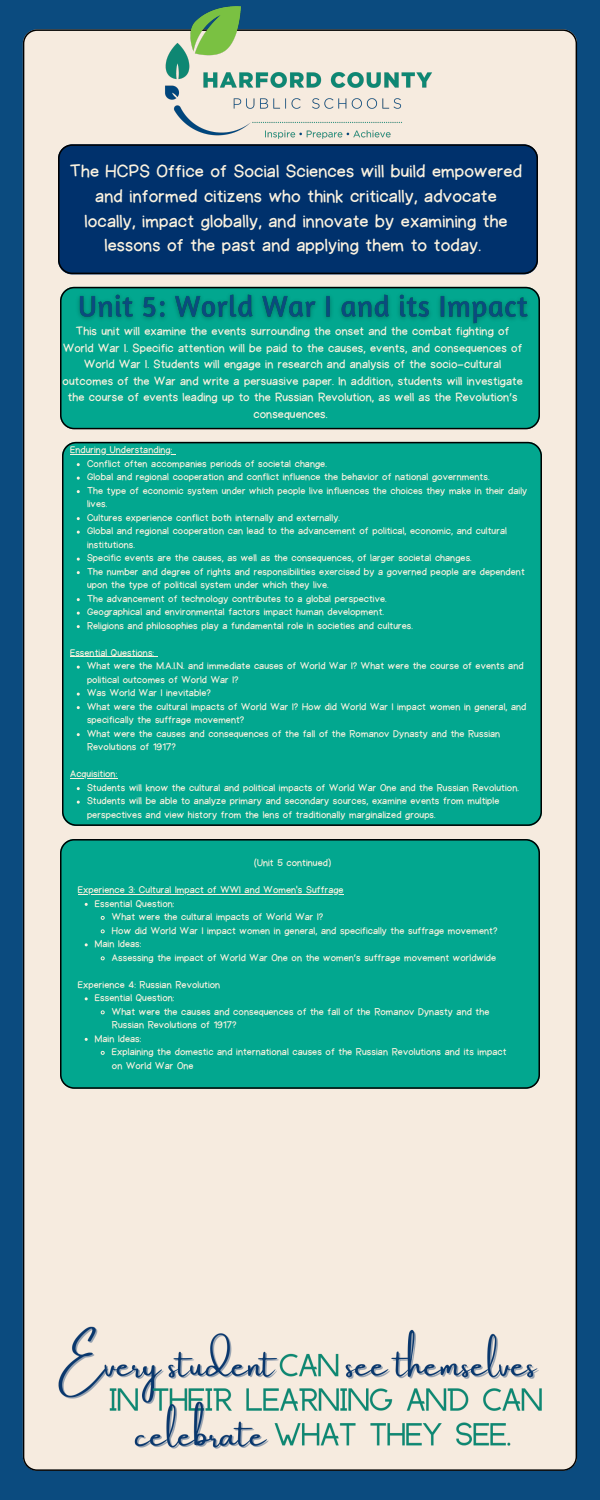
<style>
.page{position:relative;width:600px;height:1500px;background:#0b4b7f}
.page>*{position:absolute;margin:0;border:0;box-sizing:border-box;transform-origin:0 0}
.t1{font:18px/24.8px "Halley";letter-spacing:.01em;color:#fbf2df;text-align:center}
.t2{font:12px/16.5px "Halley";letter-spacing:.01em;color:#fbf2df;text-align:center}
.t3{font:10px/13.5px "Halley";letter-spacing:.01em;color:#fbf2df}
</style>
<div class="page">
<div style="left:23px;top:29px;width:554px;height:1442px;background:#f6ebdf"></div>
<div style="left:60px;top:287px;width:480px;height:142px;background:#02a78f"></div>
<div style="left:58px;top:144px;width:480px;height:130px;background:#00316c"></div>
<img style="left:73px;top:288px;width:462px;height:44px">
<div style="left:62px;top:442px;width:480px;height:384px;background:#02a78f"></div>
<div style="left:60px;top:839px;width:480px;height:250px;background:#02a78f"></div>
<hr style="left:70px;top:454px;width:102px;height:1px;background:#fbf2df">
<hr style="left:70px;top:657px;width:84px;height:1px;background:#fbf2df">
<hr style="left:70px;top:778px;width:47px;height:1px;background:#fbf2df">
<svg style="left:100px;top:915px;width:5px;height:5px"></svg>
<svg style="left:100px;top:929px;width:5px;height:5px"></svg>
<svg style="left:100px;top:956px;width:5px;height:5px"></svg>
<svg style="left:100px;top:1010px;width:5px;height:5px"></svg>
<svg style="left:100px;top:1050px;width:5px;height:5px"></svg>
<hr style="left:78px;top:894px;width:266px;height:1px;background:#fbf2df">
<img style="left:156px;top:6px;width:285px;height:148px">
<img style="left:54px;top:1316px;width:491px;height:153px">
<p class="t1" style="left:70px;top:159px;width:454px">The HCPS Office of Social Sciences will build empowered and informed citizens who think critically, advocate locally, impact globally, and innovate by examining the lessons of the past and applying them to today.</p>
<p class="t2" style="left:63px;top:323px;width:462px">This unit will examine the events surrounding the onset and the combat fighting of World War I. Specific attention will be paid to the causes, events, and consequences of World War I. Students will engage in research and analysis of the socio-cultural outcomes of the War and write a persuasive paper. In addition, students will investigate the course of events leading up to the Russian Revolution, as well as the Revolution’s consequences.</p>
<p class="t3" style="left:70px;top:444px;width:104px">Enduring Understanding:</p>
<p class="t3" style="left:87px;top:457px;width:241px">Conflict often accompanies periods of societal change.</p>
<p class="t3" style="left:87px;top:471px;width:404px">Global and regional cooperation and conflict influence the behavior of national governments.</p>
<p class="t3" style="left:87px;top:484px;width:442px">The type of economic system under which people live influences the choices they make in their daily lives.</p>
<p class="t3" style="left:87px;top:511px;width:254px">Cultures experience conflict both internally and externally.</p>
<p class="t3" style="left:87px;top:525px;width:421px">Global and regional cooperation can lead to the advancement of political, economic, and cultural institutions.</p>
<p class="t3" style="left:87px;top:552px;width:386px">Specific events are the causes, as well as the consequences, of larger societal changes.</p>
<p class="t3" style="left:87px;top:565px;width:439px">The number and degree of rights and responsibilities exercised by a governed people are dependent upon the type of political system under which they live.</p>
<p class="t3" style="left:87px;top:592px;width:301px">The advancement of technology contributes to a global perspective.</p>
<p class="t3" style="left:87px;top:606px;width:298px">Geographical and environmental factors impact human development.</p>
<p class="t3" style="left:87px;top:619px;width:328px">Religions and philosophies play a fundamental role in societies and cultures.</p>
<p class="t3" style="left:87px;top:660px;width:438px">What were the M.A.I.N. and immediate causes of World War I? What were the course of events and political outcomes of World War I?</p>
<p class="t3" style="left:87px;top:687px;width:125px">Was World War I inevitable?</p>
<p class="t3" style="left:87px;top:700px;width:441px">What were the cultural impacts of World War I? How did World War I impact women in general, and specifically the suffrage movement?</p>
<p class="t3" style="left:87px;top:727px;width:415px">What were the causes and consequences of the fall of the Romanov Dynasty and the Russian<br>Revolutions of 1917?</p>
<p class="t3" style="left:87px;top:781px;width:433px">Students will know the cultural and political impacts of World War One and the Russian Revolution.</p>
<p class="t3" style="left:87px;top:795px;width:414px">Students will be able to analyze primary and secondary sources, examine events from multiple perspectives and view history from the lens of traditionally marginalized groups.</p>
<p class="t3" style="left:70px;top:646px;width:86px">Essential Questions:</p>
<p class="t3" style="left:70px;top:768px;width:49px">Acquisition:</p>
<p class="t3" style="left:254px;top:856px;width:78px">(Unit 5 continued)</p>
<p class="t3" style="left:78px;top:883px;width:267px">Experience 3: Cultural Impact of WWI and Women's Suffrage</p>
<p class="t3" style="left:95px;top:897px;width:81px">Essential Question:</p>
<p class="t3" style="left:112px;top:910px;width:213px">What were the cultural impacts of World War I?</p>
<p class="t3" style="left:112px;top:924px;width:387px">How did World War I impact women in general, and specifically the suffrage movement?</p>
<p class="t3" style="left:95px;top:937px;width:48px">Main Ideas:</p>
<p class="t3" style="left:112px;top:951px;width:386px">Assessing the impact of World War One on the women’s suffrage movement worldwide</p>
<p class="t3" style="left:95px;top:991px;width:81px">Essential Question:</p>
<p class="t3" style="left:112px;top:1005px;width:379px">What were the causes and consequences of the fall of the Romanov Dynasty and the<br>Russian Revolutions of 1917?</p>
<p class="t3" style="left:95px;top:1032px;width:48px">Main Ideas:</p>
<p class="t3" style="left:112px;top:1045px;width:396px">Explaining the domestic and international causes of the Russian Revolutions and its impact on World War One</p>
<p class="t3" style="left:78px;top:978px;width:144px">Experience 4: Russian Revolution</p>
</div>
